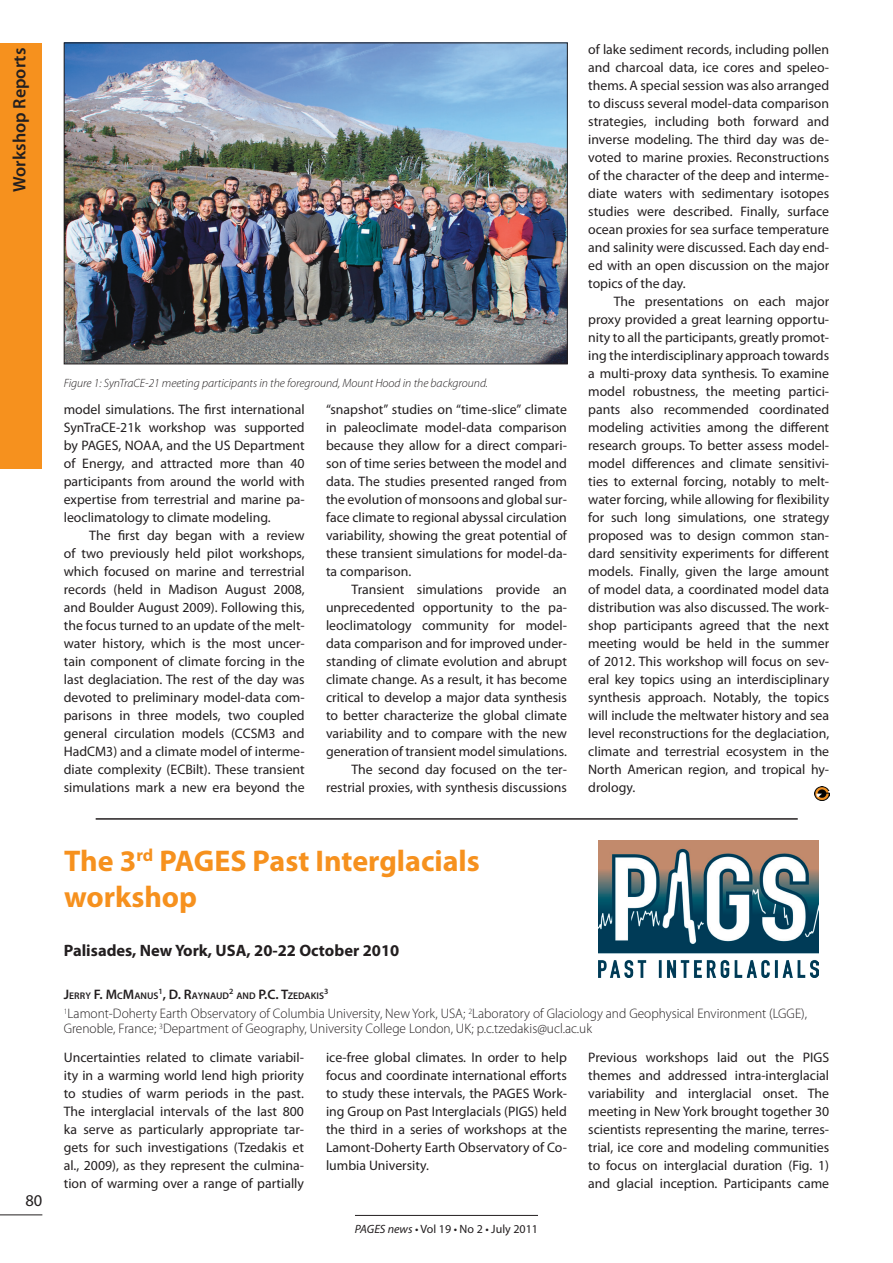
<style>
.page{position:relative;width:893px;height:1263px;background:#fff}
.page>*{position:absolute;margin:0;border:0;box-sizing:border-box;transform-origin:0 0}
.Title_orange{font:700 30px/36px "Myriad Pro";color:#f6911e}
.side-title{font:600 18px "Myriad Pro";color:#231f20}
.workshop_info{font:700 16.5px "Myriad Pro";color:#231f20}
.t1{font:16.5px "Myriad Pro";color:#231f20}
.Text-box_-_indent{font:13.8px/18px "Myriad Pro";color:#231f20;text-align:justify}
.Text-box{font:13.8px/18px "Myriad Pro";color:#231f20;text-align:justify}
.Author_info{font:300 13.8px/15px "Myriad Pro";color:#231f20}
.figure_caption{font:italic 300 12px "Myriad Pro";color:#231f20}
.t2{font:12px "Myriad Pro";color:#231f20}
.Autoren{font:600 9.6px "Myriad Pro";color:#231f20}
.Autoren-2{font:600 8.1px "Myriad Pro";color:#231f20}
.s1{font-size:13.8px}
.s2{font-style:italic}
</style>
<div class="page">
<hr style="left:0;top:1214px;width:42px;height:1px;background:#231f20">
<hr style="left:355px;top:1215px;width:183px;height:1px;background:#231f20">
<div style="left:0;top:43px;width:42px;height:425px;background:#f6911e"></div>
<img style="left:66px;top:45px;width:500px;height:317px">
<div style="left:64px;top:43px;width:504px;height:321px;border:1px solid #231f20"></div>
<img style="left:814px;top:786px;width:15px;height:15px">
<hr style="left:96px;top:818px;width:702px;height:2px;background:#231f20">
<img style="left:598px;top:841px;width:220px;height:136px">
<p class="side-title" style="left:8px;top:192px;width:145px;rotate:-90deg">Workshop Reports</p>
<p class="t1" style="left:25px;top:1190px;width:18px">80</p>
<p class="figure_caption" style="left:64px;top:377px;width:426px">Figure 1: SynTraCE-21 meeting participants in the foreground, Mount Hood in the background.</p>
<p class="Text-box" style="left:64px;top:400px;width:242px">model simulations. The first international SynTraCE-21k workshop was supported by PAGES, NOAA, and the US Department of Energy, and attracted more than 40 participants from around the world with expertise from terrestrial and marine pa&shy;leoclimatology to climate modeling.</p>
<p class="Text-box_-_indent" style="left:64px;top:526px;width:242px;text-indent:26px">The first day began with a review of two previously held pilot workshops, which focused on marine and terrestrial records (held in Madison August 2008, and Boulder August 2009). Following this, the focus turned to an update of the melt&shy;water history, which is the most uncer&shy;tain component of climate forcing in the last deglaciation. The rest of the day was devoted to preliminary model-data com&shy;parisons in three models, two coupled general circulation models (CCSM3 and HadCM3) and a climate model of interme&shy;diate complexity (ECBilt). These transient simulations mark a new era beyond the</p>
<p class="Text-box_-_indent" style="left:326px;top:400px;width:242px">“snapshot” studies on “time-slice” climate in paleoclimate model-data comparison because they allow for a direct compari&shy;son of time series between the model and data. The studies presented ranged from the evolution of monsoons and global sur&shy;face climate to regional abyssal circulation variability, showing the great potential of these transient simulations for model-da&shy;ta comparison.</p>
<p class="Text-box_-_indent" style="left:326px;top:580px;width:242px;text-indent:26px">Transient simulations provide an unprecedented opportunity to the pa&shy;leoclimatology community for model&shy;data comparison and for improved under&shy;standing of climate evolution and abrupt climate change. As a result, it has become critical to develop a major data synthesis to better characterize the global climate variability and to compare with the new generation of transient model simulations.</p>
<p class="Text-box_-_indent" style="left:326px;top:760px;width:242px;text-align:right">The second day focused on the ter&shy;restrial proxies, with synthesis discussions</p>
<p class="Text-box_-_indent" style="left:588px;top:40px;width:242px">of lake sediment records, including pollen and charcoal data, ice cores and speleo&shy;thems. A special session was also arranged to discuss several model-data comparison strategies, including both forward and inverse modeling. The third day was de&shy;voted to marine proxies. Reconstructions of the character of the deep and interme&shy;diate waters with sedimentary isotopes studies were described. Finally, surface ocean proxies for sea surface temperature and salinity were discussed. Each day end&shy;ed with an open discussion on the major topics of the day.</p>
<p class="Text-box_-_indent" style="left:588px;top:292px;width:242px;text-indent:26px">The presentations on each major proxy provided a great learning opportu&shy;nity to all the participants, greatly promot&shy;ing the interdisciplinary approach towards a multi-proxy data synthesis. To examine model robustness, the meeting partici&shy;pants also recommended coordinated modeling activities among the different research groups. To better assess model&shy;model differences and climate sensitivi&shy;ties to external forcing, notably to melt&shy;water forcing, while allowing for flexibility for such long simulations, one strategy proposed was to design common stan&shy;dard sensitivity experiments for different models. Finally, given the large amount of model data, a coordinated model data distribution was also discussed. The work&shy;shop participants agreed that the next meeting would be held in the summer of 2012. This workshop will focus on sev&shy;eral key topics using an interdisciplinary synthesis approach. Notably, the topics will include the meltwater history and sea level reconstructions for the deglaciation, climate and terrestrial ecosystem in the North American region, and tropical hy&shy;drology.</p>
<p class="Title_orange" style="left:64px;top:841px;width:417px">The 3<sup>rd</sup> PAGES Past Interglacials workshop</p>
<p class="workshop_info" style="left:64px;top:940px;width:337px">Palisades, New York, USA, 20-22 October 2010</p>
<p class="Autoren" style="left:64px;top:990px;width:166px"><span class="s1">J</span>ERRY <span class="s1">F. M</span>C<span class="s1">M</span>ANUS<sup>1</sup><span class="s1">, D. R</span>AYNAUD</p>
<p class="Autoren-2" style="left:229px;top:986px;width:6px">2</p>
<p class="Autoren" style="left:236px;top:990px;width:89px">AND <span class="s1">P.C. T</span>ZEDAKIS</p>
<p class="Autoren-2" style="left:324px;top:986px;width:6px">3</p>
<p class="Author_info" style="left:64px;top:1006px;width:745px"><sup>1</sup>Lamont-Doherty Earth Observatory of Columbia University, New York, USA; <sup>2</sup>Laboratory of Glaciology and Geophysical Environment (LGGE),<br>Grenoble, France; <sup>3</sup>Department of Geography, University College London, UK; p.c.tzedakis@ucl.ac.uk</p>
<p class="Text-box" style="left:64px;top:1048px;width:242px">Uncertainties related to climate variabil&shy;ity in a warming world lend high priority to studies of warm periods in the past.<br>The interglacial intervals of the last 800 ka serve as particularly appropriate tar&shy;gets for such investigations (Tzedakis et al., 2009), as they represent the culmina&shy;tion of warming over a range of partially</p>
<p class="Text-box" style="left:326px;top:1048px;width:242px">ice-free global climates. In order to help focus and coordinate international efforts to study these intervals, the PAGES Work&shy;ing Group on Past Interglacials (PIGS) held the third in a series of workshops at the Lamont-Doherty Earth Observatory of Co&shy;lumbia University.</p>
<p class="Text-box" style="left:588px;top:1048px;width:242px">Previous workshops laid out the PIGS themes and addressed intra-interglacial variability and interglacial onset. The meeting in New York brought together 30 scientists representing the marine, terres&shy;trial, ice core and modeling communities to focus on interglacial duration (Fig. 1) and glacial inception. Participants came</p>
<p class="t2" style="left:355px;top:1221px;width:185px"><span class="s2">PAGES news</span> • Vol 19 • No 2 • July 2011</p>
</div>
